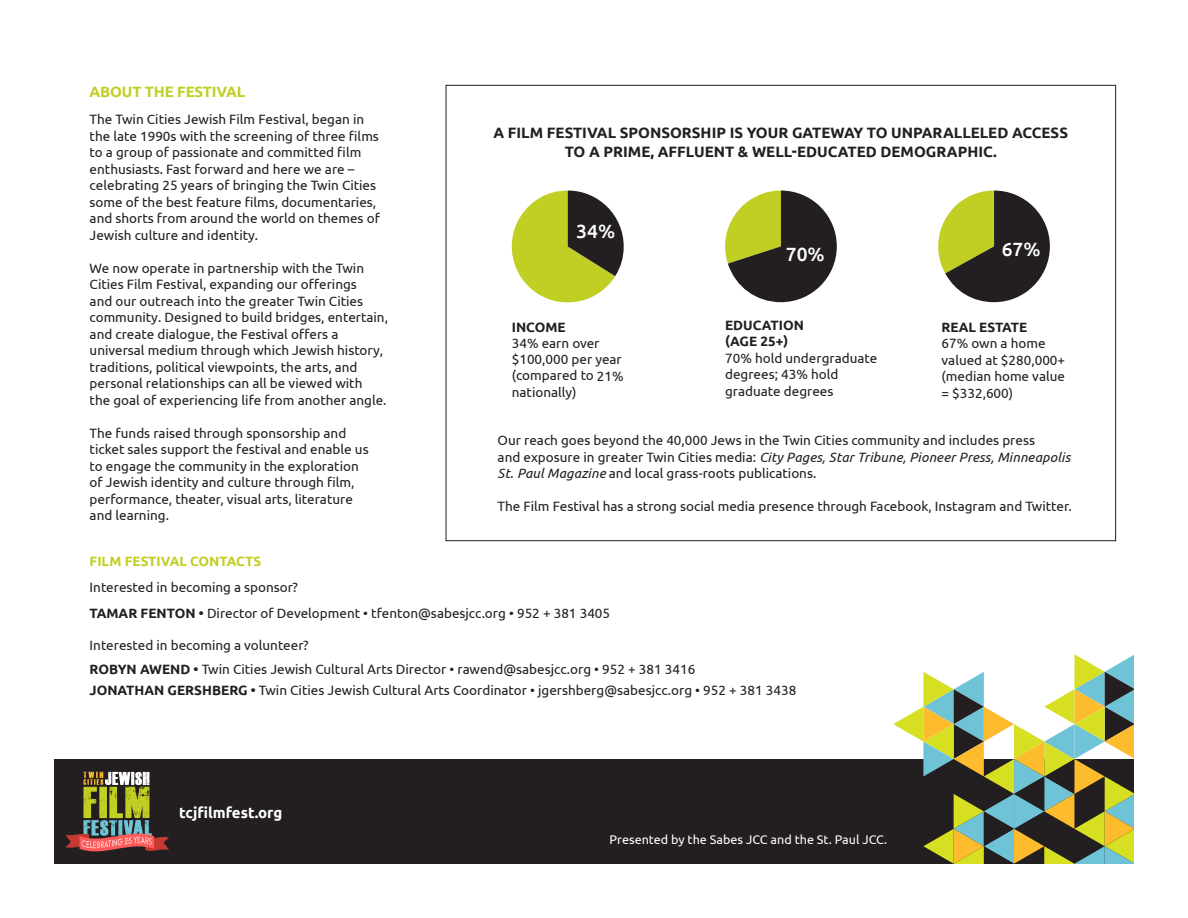
<style>
.page{position:relative;width:1188px;height:918px;background:#fff}
.page>*{position:absolute;margin:0;border:0;box-sizing:border-box;transform-origin:0 0}
.t1{font:500 19.2px "Ubuntu";color:#fff}
.t2{font:700 15px/19.5px "Ubuntu";color:#231f20;text-align:center}
.t3{font:700 15px "Ubuntu";letter-spacing:-.01em;color:#c1ce23}
.t4{font:700 15px "Ubuntu";color:#fff}
.t5{font:13.5px/16.5px "Ubuntu";color:#231f20}
.t6{font:italic 13.5px "Ubuntu";letter-spacing:.01em;color:#231f20}
.t7{font:700 13.5px/16.5px "Ubuntu";color:#231f20}
.t8{font:700 13.5px "Ubuntu";color:#c1ce23}
.t9{font:12.6px "Ubuntu";color:#fff}
.s1{font-style:normal}
.s2{font-style:italic}
.s3{font-weight:700}
</style>
<div class="page">
<div style="left:54px;top:759px;width:1080px;height:105px;background:#231f20"></div>
<svg style="left:65px;top:772px;width:104px;height:79px"></svg>
<svg style="left:893px;top:654px;width:241px;height:210px"></svg>
<svg style="left:938px;top:191px;width:112px;height:111px"></svg>
<svg style="left:725px;top:191px;width:112px;height:111px"></svg>
<svg style="left:511px;top:191px;width:113px;height:112px"></svg>
<p class="t3" style="left:90px;top:82px;width:157px">ABOUT THE FESTIVAL</p>
<p class="t5" style="left:90px;top:111px;width:292px">The Twin Cities Jewish Film Festival, began in the late 1990s with the screening of three films to a group of passionate and committed film enthusiasts. Fast forward and here we are – celebrating 25 years of bringing the Twin Cities some of the best feature films, documentaries, and shorts from around the world on themes of Jewish culture and identity.</p>
<p class="t5" style="left:90px;top:259px;width:300px">We now operate in partnership with the Twin Cities Film Festival, expanding our offerings<br>and our outreach into the greater Twin Cities community. Designed to build bridges, entertain, and create dialogue, the Festival offers a universal medium through which Jewish history, traditions, political viewpoints, the arts, and personal relationships can all be viewed with</p>
<p class="t5" style="left:90px;top:391px;width:298px">the goal of experiencing life from another angle.</p>
<p class="t5" style="left:90px;top:424px;width:281px">The funds raised through sponsorship and ticket sales support the festival and enable us to engage the community in the exploration of Jewish identity and culture through film, performance, theater, visual arts, literature</p>
<p class="t5" style="left:90px;top:507px;width:81px">and learning.</p>
<p class="t8" style="left:90px;top:553px;width:173px">FILM FESTIVAL CONTACTS</p>
<p class="t5" style="left:90px;top:579px;width:210px">Interested in becoming a sponsor?</p>
<p class="t2" style="left:494px;top:122px;width:576px">A FILM FESTIVAL SPONSORSHIP IS YOUR GATEWAY TO UNPARALLELED ACCESS<br>TO A PRIME, AFFLUENT &amp; WELL-EDUCATED DEMOGRAPHIC.</p>
<p class="t1" style="left:576px;top:219px;width:40px">34%</p>
<p class="t7" style="left:512px;top:318px;width:55px">INCOME</p>
<p class="t5" style="left:512px;top:335px;width:114px">34% earn over $100,000 per year (compared to 21%</p>
<p class="t5" style="left:512px;top:384px;width:66px">nationally)</p>
<p class="t1" style="left:786px;top:242px;width:40px">70%</p>
<p class="t1" style="left:1002px;top:238px;width:40px">67%</p>
<p class="t7" style="left:725px;top:317px;width:80px">EDUCATION (AGE 25+)</p>
<p class="t5" style="left:725px;top:349px;width:154px">70% hold undergraduate degrees; 43% hold graduate degrees</p>
<p class="t7" style="left:942px;top:318px;width:87px">REAL ESTATE</p>
<p class="t5" style="left:942px;top:335px;width:125px">67% own a home valued at $280,000+ (median home value = $332,600)</p>
<p class="t5" style="left:498px;top:432px;width:539px">Our reach goes beyond the 40,000 Jews in the Twin Cities community and includes press</p>
<p class="t6" style="left:498px;top:449px;width:574px"><span class="s1">and exposure in greater Twin Cities media:</span> City Pages, Star Tribune, Pioneer Press, Minneapolis</p>
<p class="t5" style="left:498px;top:465px;width:320px"><span class="s2">St. Paul Magazine</span> and local grass-roots publications.</p>
<p class="t5" style="left:498px;top:498px;width:576px">The Film Festival has a strong social media presence through Facebook, Instagram and Twitter.</p>
<p class="t5" style="left:90px;top:604px;width:522px"><span class="s3">TAMAR FENTON •</span> Director of Development • tfenton@sabesjcc.org • 952 + 381 3405</p>
<p class="t5" style="left:90px;top:637px;width:220px">Interested in becoming a volunteer?</p>
<p class="t5" style="left:90px;top:661px;width:607px"><span class="s3">ROBYN AWEND •</span> Twin Cities Jewish Cultural Arts Director • rawend@sabesjcc.org • 952 + 381 3416</p>
<p class="t5" style="left:90px;top:682px;width:708px"><span class="s3">JONATHAN GERSHBERG •</span> Twin Cities Jewish Cultural Arts Coordinator • jgershberg@sabesjcc.org • 952 + 381 3438</p>
<p class="t4" style="left:179px;top:804px;width:105px">tcjfilmfest.org</p>
<p class="t9" style="left:610px;top:832px;width:279px">Presented by the Sabes JCC and the St. Paul JCC.</p>
</div>
